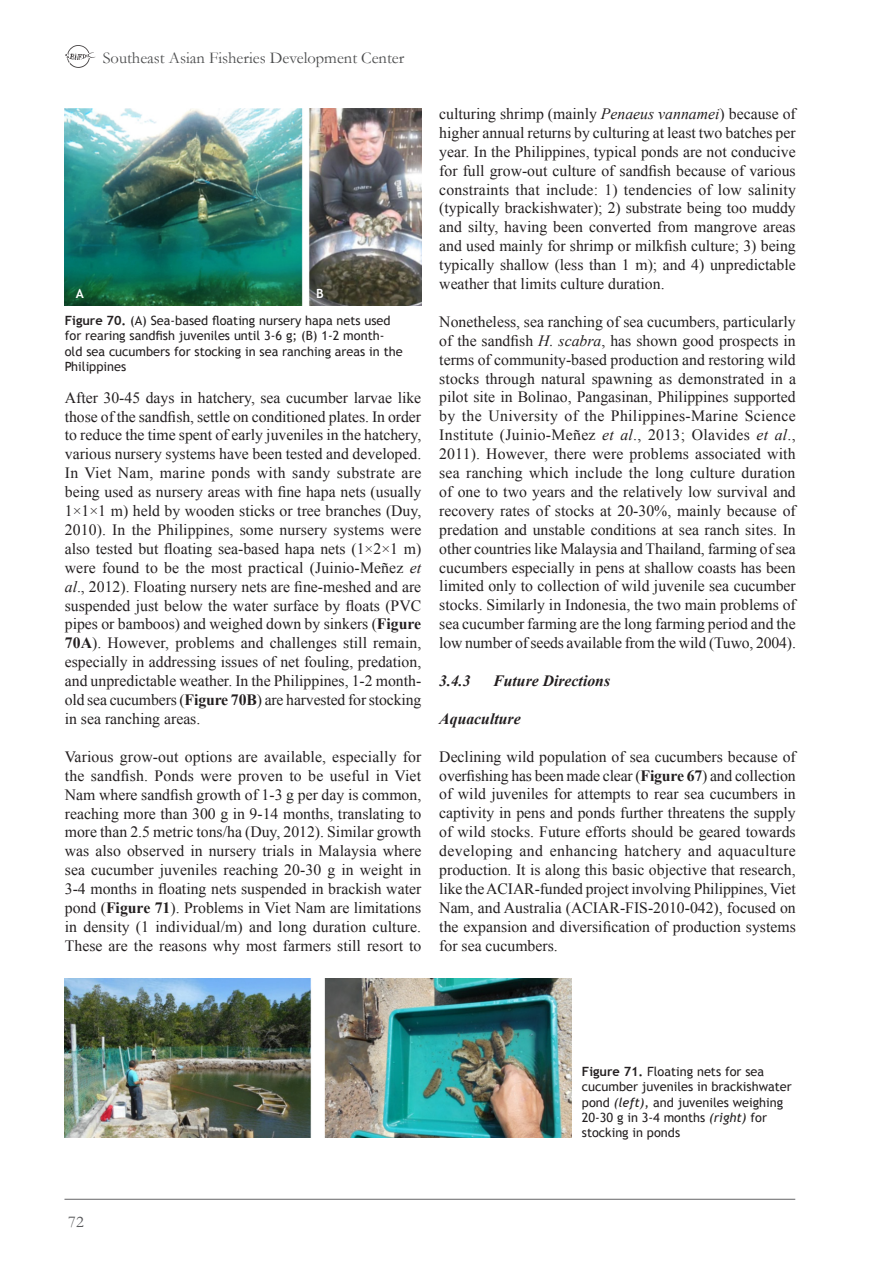
<style>
.page{position:relative;width:893px;height:1263px;background:#fff}
.page>*{position:absolute;margin:0;border:0;box-sizing:border-box;transform-origin:0 0}
.t1{font:16.5px "Garamond";color:#4b4c4d}
.t2{font:16.5px "Garamond";color:#57585a}
.Text{font:15.75px/18.9px "Times New Roman";color:#231f20;text-align:justify}
.Text-2{font:italic 700 15.75px "Times New Roman";color:#231f20}
.Box{font:12.75px/15.3px "Trebuchet MS";color:#231f20}
.Box-2{font:700 12.75px "Trebuchet MS";color:#fff}
.s1{font-weight:700}
.s2{font-style:italic}
</style>
<div class="page">
<svg style="left:65px;top:45px;width:31px;height:23px"></svg>
<hr style="left:64px;top:1199px;width:731px;height:1px;background:#636366">
<img style="left:64px;top:978px;width:507px;height:160px">
<img style="left:65px;top:108px;width:356px;height:198px">
<p class="t1" style="left:103px;top:48px;width:303px">Southeast Asian Fisheries Development Center</p>
<p class="Box-2" style="left:76px;top:285px;width:10px">A</p>
<p class="Box-2" style="left:316px;top:285px;width:9px">B</p>
<p class="Box" style="left:65px;top:313px;width:339px"><span class="s1">Figure 70.</span> (A) Sea-based floating nursery hapa nets used for rearing sandfish juveniles until 3-6 g; (B) 1-2 month&shy;old sea cucumbers for stocking in sea ranching areas in the Philippines</p>
<p class="Text" style="left:65px;top:388px;width:358px">After 30-45 days in hatchery, sea cucumber larvae like those of the sandfish, settle on conditioned plates. In order to reduce the time spent of early juveniles in the hatchery, various nursery systems have been tested and developed.<br>In Viet Nam, marine ponds with sandy substrate are being used as nursery areas with fine hapa nets (usually 1×1×1 m) held by wooden sticks or tree branches (Duy, 2010). In the Philippines, some nursery systems were also tested but floating sea-based hapa nets (1×2×1 m) were found to be the most practical (Juinio-Meñez <span class="s2">et al</span>., 2012). Floating nursery nets are fine-meshed and are suspended just below the water surface by floats (PVC pipes or bamboos) and weighed down by sinkers (<span class="s1">Figure 70A</span>). However, problems and challenges still remain, especially in addressing issues of net fouling, predation, and unpredictable weather. In the Philippines, 1-2 month&shy;old sea cucumbers (<span class="s1">Figure 70B</span>) are harvested for stocking in sea ranching areas.</p>
<p class="Text" style="left:65px;top:747px;width:358px">Various grow-out options are available, especially for the sandfish. Ponds were proven to be useful in Viet Nam where sandfish growth of 1-3 g per day is common, reaching more than 300 g in 9-14 months, translating to more than 2.5 metric tons/ha (Duy, 2012). Similar growth was also observed in nursery trials in Malaysia where sea cucumber juveniles reaching 20-30 g in weight in 3-4 months in floating nets suspended in brackish water pond (<span class="s1">Figure 71</span>). Problems in Viet Nam are limitations in density (1 individual/m) and long duration culture.<br>These are the reasons why most farmers still resort to</p>
<p class="Text" style="left:439px;top:104px;width:358px">culturing shrimp (mainly <span class="s2">Penaeus vannamei</span>) because of higher annual returns by culturing at least two batches per year. In the Philippines, typical ponds are not conducive for full grow-out culture of sandfish because of various constraints that include: 1) tendencies of low salinity (typically brackishwater); 2) substrate being too muddy and silty, having been converted from mangrove areas and used mainly for shrimp or milkfish culture; 3) being typically shallow (less than 1 m); and 4) unpredictable weather that limits culture duration.</p>
<p class="Text" style="left:439px;top:312px;width:358px">Nonetheless, sea ranching of sea cucumbers, particularly of the sandfish <span class="s2">H. scabra</span>, has shown good prospects in terms of community-based production and restoring wild stocks through natural spawning as demonstrated in a pilot site in Bolinao, Pangasinan, Philippines supported by the University of the Philippines-Marine Science Institute (Juinio-Meñez <span class="s2">et al</span>., 2013; Olavides <span class="s2">et al</span>., 2011). However, there were problems associated with sea ranching which include the long culture duration of one to two years and the relatively low survival and recovery rates of stocks at 20-30%, mainly because of predation and unstable conditions at sea ranch sites. In other countries like Malaysia and Thailand, farming of sea cucumbers especially in pens at shallow coasts has been limited only to collection of wild juvenile sea cucumber stocks. Similarly in Indonesia, the two main problems of sea cucumber farming are the long farming period and the low number of seeds available from the wild (Tuwo, 2004).</p>
<p class="Text-2" style="left:439px;top:670px;width:33px">3.4.3</p>
<p class="Text-2" style="left:493px;top:670px;width:118px">Future Directions</p>
<p class="Text-2" style="left:439px;top:707px;width:83px">Aquaculture</p>
<p class="Text" style="left:439px;top:747px;width:358px">Declining wild population of sea cucumbers because of overfishing has been made clear (<span class="s1">Figure 67</span>) and collection of wild juveniles for attempts to rear sea cucumbers in captivity in pens and ponds further threatens the supply of wild stocks. Future efforts should be geared towards developing and enhancing hatchery and aquaculture production. It is along this basic objective that research, like the ACIAR-funded project involving Philippines, Viet Nam, and Australia (ACIAR-FIS-2010-042), focused on the expansion and diversification of production systems for sea cucumbers.</p>
<p class="t2" style="left:68px;top:1212px;width:17px">72</p>
<p class="Box" style="left:582px;top:1064px;width:211px"><span class="s1">Figure 71.</span> Floating nets for sea cucumber juveniles in brackishwater pond <span class="s2">(left)</span>, and juveniles weighing</p>
<p class="Box" style="left:582px;top:1110px;width:187px">20-30 g in 3-4 months <span class="s2">(right)</span> for stocking in ponds</p>
</div>
